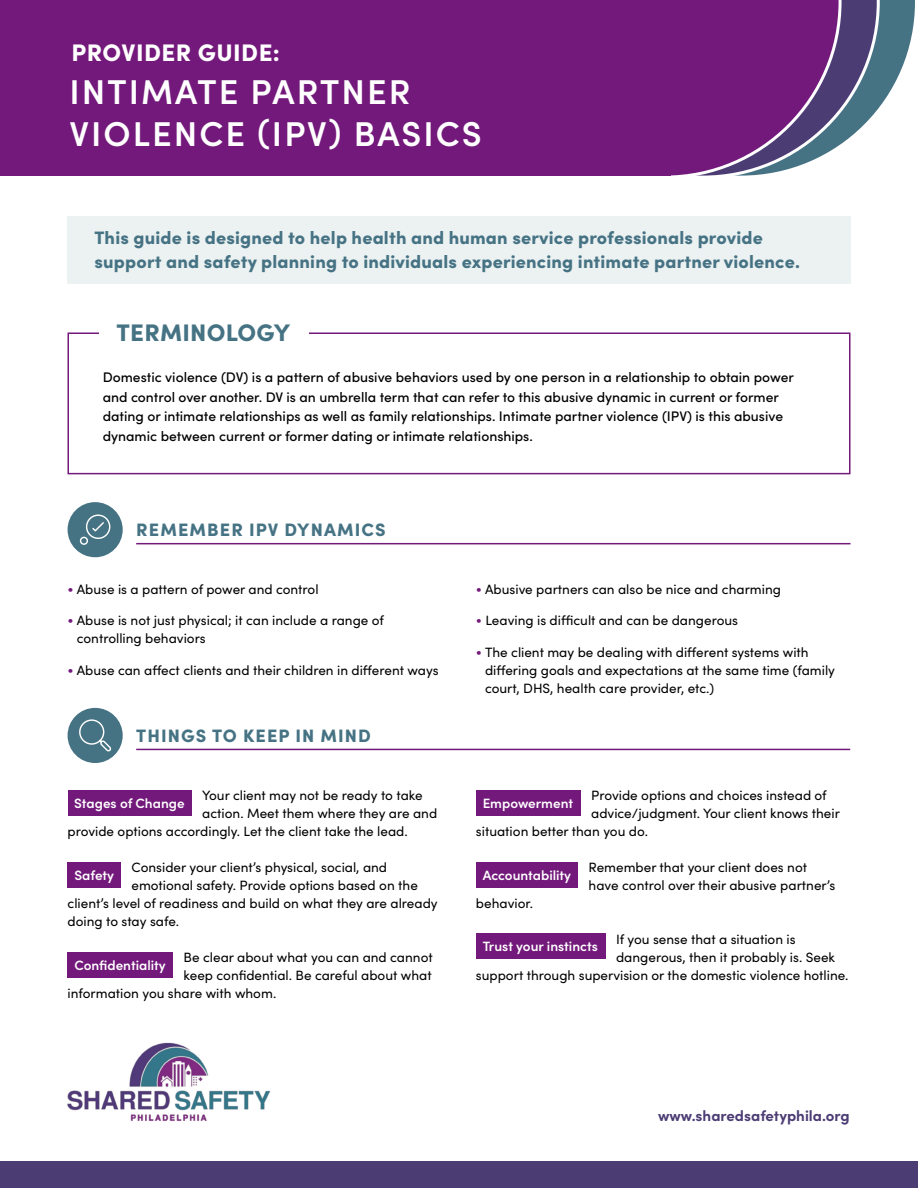
<style>
.page{position:relative;width:918px;height:1188px;background:#fff}
.page>*{position:absolute;margin:0;border:0;box-sizing:border-box;transform-origin:0 0}
.t1{font:600 34.5px/41.4px "Sofia Pro";letter-spacing:.06em;color:#fff}
.t2{font:900 24px "Sofia Pro";letter-spacing:.02em;color:#fff}
.t3{font:900 24px "Sofia Pro";letter-spacing:.01em;color:#467384}
.t4{font:900 18px/24px "Sofia Pro";letter-spacing:.01em;color:#467384}
.t5{font:900 18px "Sofia Pro";letter-spacing:.06em;color:#467384}
.t6{font:700 15px "Sofia Pro";color:#4c3c74}
.t7{font:500 13.8px/19.5px "Sofia Pro";color:#000}
.t8{font:13.5px/18px "Sofia Pro";color:#000}
.t9{font:600 13.5px "Sofia Pro";color:#fff}
.s1{color:#73197b}
</style>
<div class="page">
<div style="left:68px;top:333px;width:782px;height:141px;border:2px solid #73197b"></div>
<div style="left:99px;top:309px;width:210px;height:47px;background:#fff"></div>
<div style="left:0;top:1161px;width:918px;height:27px;background:#4c3c74"></div>
<div style="left:0;top:0;width:677px;height:176px;background:#73197b"></div>
<svg style="left:672px;top:0;width:243px;height:176px"></svg>
<img style="left:67px;top:1042px;width:204px;height:79px">
<div style="left:68px;top:216px;width:783px;height:68px;background:#ecf1f2"></div>
<hr style="left:136px;top:543px;width:714px;height:1px;background:#73197b">
<div style="left:68px;top:502px;width:55px;height:55px;background:#467384;border-radius:50%"></div>
<hr style="left:136px;top:749px;width:714px;height:1px;background:#73197b">
<div style="left:68px;top:708px;width:55px;height:55px;background:#467384;border-radius:50%"></div>
<svg style="left:79px;top:719px;width:33px;height:33px"></svg>
<div style="left:68px;top:790px;width:123px;height:26px;background:#73197b"></div>
<div style="left:68px;top:862px;width:53px;height:26px;background:#73197b"></div>
<div style="left:68px;top:952px;width:105px;height:26px;background:#73197b"></div>
<div style="left:476px;top:790px;width:104px;height:26px;background:#73197b"></div>
<div style="left:476px;top:862px;width:102px;height:26px;background:#73197b"></div>
<div style="left:476px;top:934px;width:129px;height:25px;background:#73197b"></div>
<svg style="left:79px;top:514px;width:32px;height:31px"></svg>
<p class="t2" style="left:72px;top:34px;width:210px">PROVIDER GUIDE:</p>
<p class="t1" style="left:69px;top:69px;width:414px">INTIMATE PARTNER<br>VIOLENCE (IPV) BASICS</p>
<p class="t4" style="left:94px;top:224px;width:707px">This guide is designed to help health and human service professionals provide support and safety planning to individuals experiencing intimate partner violence.</p>
<p class="t3" style="left:117px;top:314px;width:175px">TERMINOLOGY</p>
<p class="t7" style="left:103px;top:367px;width:693px">Domestic violence (DV) is a pattern of abusive behaviors used by one person in a relationship to obtain power and control over another. DV is an umbrella term that can refer to this abusive dynamic in current or former dating or intimate relationships as well as family relationships. Intimate partner violence (IPV) is this abusive dynamic between current or former dating or intimate relationships.</p>
<p class="t5" style="left:136px;top:516px;width:251px">REMEMBER IPV DYNAMICS</p>
<p class="t8" style="left:68px;top:580px;width:253px"><span class="s1">•</span> Abuse is a pattern of power and control</p>
<p class="t8" style="left:77px;top:611px;width:309px;text-indent:-9px"><span class="s1">•</span> Abuse is not just physical; it can include a range of controlling behaviors</p>
<p class="t8" style="left:68px;top:661px;width:373px"><span class="s1">•</span> Abuse can affect clients and their children in different ways</p>
<p class="t5" style="left:136px;top:721px;width:236px">THINGS TO KEEP IN MIND</p>
<p class="t8" style="left:202px;top:785px;width:222px">Your client may not be ready to take</p>
<p class="t8" style="left:202px;top:803px;width:236px">action. Meet them where they are and</p>
<p class="t8" style="left:68px;top:821px;width:342px">provide options accordingly. Let the client take the lead.</p>
<p class="t8" style="left:132px;top:857px;width:257px">Consider your client’s physical, social, and</p>
<p class="t8" style="left:132px;top:875px;width:288px">emotional safety. Provide options based on the</p>
<p class="t8" style="left:68px;top:893px;width:372px">client’s level of readiness and build on what they are already</p>
<p class="t8" style="left:68px;top:911px;width:113px">doing to stay safe.</p>
<p class="t8" style="left:184px;top:947px;width:251px">Be clear about what you can and cannot</p>
<p class="t8" style="left:184px;top:965px;width:250px">keep confidential. Be careful about what</p>
<p class="t8" style="left:68px;top:983px;width:210px">information you share with whom.</p>
<p class="t9" style="left:74px;top:793px;width:112px">Stages of Change</p>
<p class="t9" style="left:74px;top:865px;width:41px">Safety</p>
<p class="t9" style="left:74px;top:955px;width:93px">Confidentiality</p>
<p class="t8" style="left:476px;top:580px;width:307px"><span class="s1">•</span> Abusive partners can also be nice and charming</p>
<p class="t8" style="left:476px;top:611px;width:264px"><span class="s1">•</span> Leaving is difficult and can be dangerous</p>
<p class="t8" style="left:485px;top:643px;width:351px;text-indent:-9px"><span class="s1">•</span> The client may be dealing with different systems with differing goals and expectations at the same time (family court, DHS, health care provider, etc.)</p>
<p class="t8" style="left:591px;top:785px;width:237px">Provide options and choices instead of</p>
<p class="t8" style="left:591px;top:803px;width:250px">advice/judgment. Your client knows their</p>
<p class="t8" style="left:476px;top:821px;width:174px">situation better than you do.</p>
<p class="t8" style="left:589px;top:857px;width:248px">Remember that your client does not have control over their abusive partner’s</p>
<p class="t8" style="left:476px;top:893px;width:59px">behavior.</p>
<p class="t8" style="left:616px;top:929px;width:181px">If you sense that a situation is</p>
<p class="t8" style="left:616px;top:947px;width:221px">dangerous, then it probably is. Seek</p>
<p class="t8" style="left:476px;top:965px;width:374px">support through supervision or the domestic violence hotline.</p>
<p class="t9" style="left:483px;top:793px;width:92px">Empowerment</p>
<p class="t9" style="left:483px;top:865px;width:90px">Accountability</p>
<p class="t9" style="left:483px;top:936px;width:117px">Trust your instincts</p>
<p class="t6" style="left:658px;top:1104px;width:193px">www.sharedsafetyphila.org</p>
</div>
